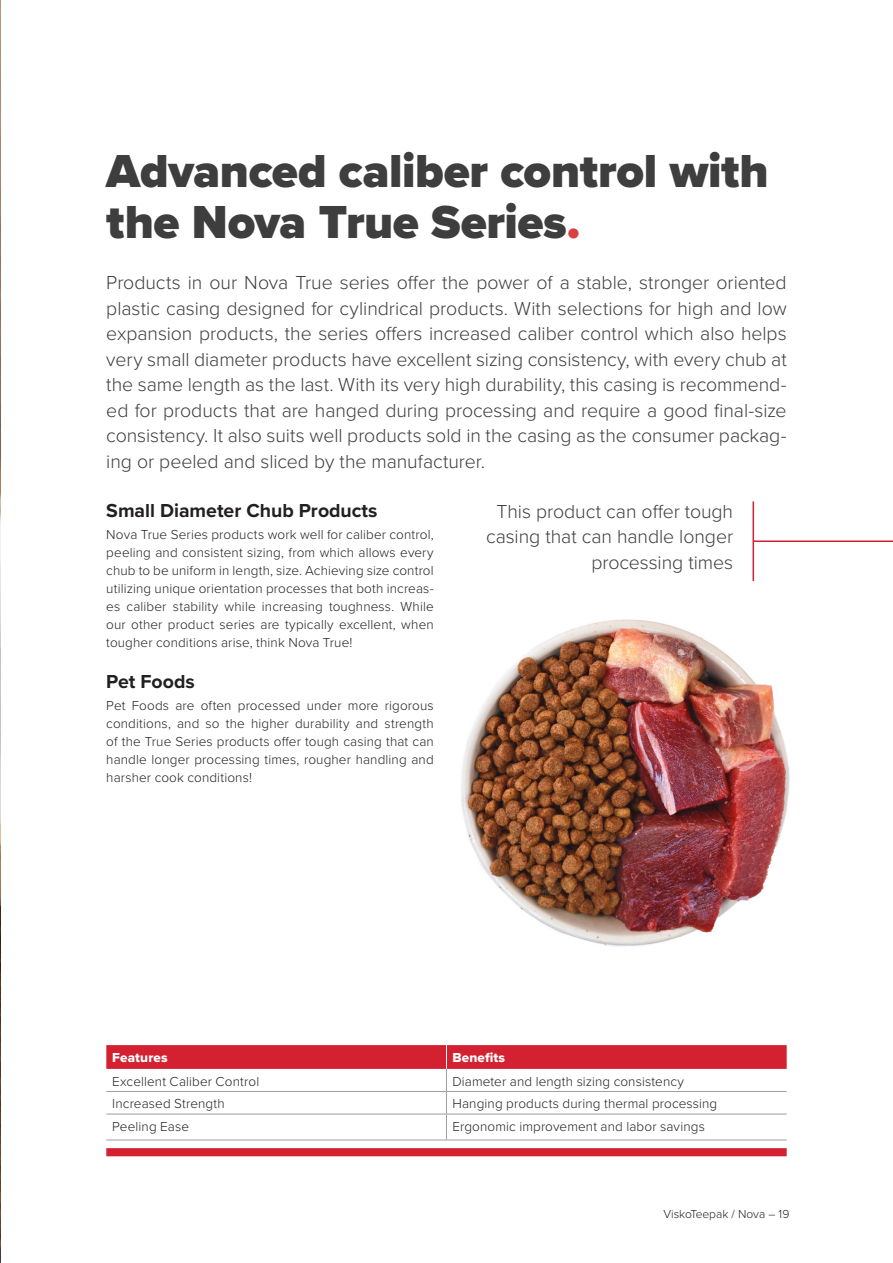
<style>
.page{position:relative;width:893px;height:1263px;background:#fff}
.page>*{position:absolute;margin:0;border:0;box-sizing:border-box;transform-origin:0 0}
.headline{font:900 48px/51px "Proxima Nova";letter-spacing:-.005em;color:#3e3e3f}
.Intro{font:300 19.5px/25.5px "Proxima Nova";letter-spacing:-.005em;color:#3e3e3f;text-align:justify}
.sub_healdine_1{font:700 19.5px "Proxima Nova";color:#231f20}
.bodytext{font:300 13.5px/18px "Proxima Nova";letter-spacing:.01em;color:#231f20;text-align:justify}
.table_bodytext{font:300 13.5px "Proxima Nova";letter-spacing:.01em;color:#231f20}
.bodytext-2{font:13.5px "Proxima Nova Extrabld";letter-spacing:.01em;color:#fff}
.t1{font:300 12px "Proxima Nova";color:#231f20}
.s1{color:#d8413f}
</style>
<div class="page">
<svg style="left:106px;top:1045px;width:681px;height:111px"></svg>
<hr style="left:106px;top:1091px;width:340px;height:1px;background:#9d9fa2">
<hr style="left:446px;top:1091px;width:341px;height:1px;background:#9d9fa2">
<hr style="left:106px;top:1114px;width:340px;height:1px;background:#9d9fa2">
<hr style="left:446px;top:1114px;width:341px;height:1px;background:#9d9fa2">
<svg style="left:446px;top:1045px;width:1px;height:94px"></svg>
<hr style="left:106px;top:1139px;width:340px;height:1px;background:#9d9fa2">
<hr style="left:446px;top:1139px;width:341px;height:1px;background:#9d9fa2">
<hr style="left:754px;top:540px;width:139px;height:2px;background:#d42131">
<hr style="left:752px;top:501px;width:2px;height:80px;background:#d42131">
<img style="left:0;top:0;width:1px;height:1263px">
<img style="left:461px;top:619px;width:329px;height:328px">
<p class="headline" style="left:106px;top:145px;width:664px">Advanced caliber control with the Nova True Series<span class="s1">.</span></p>
<p class="Intro" style="left:106px;top:269px;width:682px">Products in our Nova True series offer the power of a stable, stronger oriented plastic casing designed for cylindrical products. With selections for high and low expansion products, the series offers increased caliber control which also helps very small diameter products have excellent sizing consistency, with every chub at the same length as the last. With its very high durability, this casing is recommend&shy;ed for products that are hanged during processing and require a good final-size consistency. It also suits well products sold in the casing as the consumer packag&shy;ing or peeled and sliced by the manufacturer.</p>
<p class="sub_healdine_1" style="left:106px;top:495px;width:273px">Small Diameter Chub Products</p>
<p class="bodytext" style="left:106px;top:524px;width:329px">Nova True Series products work well for caliber control, peeling and consistent sizing, from which allows every chub to be uniform in length, size. Achieving size control utilizing unique orientation processes that both increas&shy;es caliber stability while increasing toughness. While our other product series are typically excellent, when tougher conditions arise, think Nova True!</p>
<p class="sub_healdine_1" style="left:106px;top:667px;width:90px">Pet Foods</p>
<p class="bodytext" style="left:106px;top:696px;width:329px">Pet Foods are often processed under more rigorous conditions, and so the higher durability and strength of the True Series products offer tough casing that can handle longer processing times, rougher handling and harsher cook conditions!</p>
<p class="Intro" style="left:486px;top:497px;width:249px;text-align:right">This product can offer tough casing that can handle longer processing times</p>
<p class="bodytext-2" style="left:112px;top:1048px;width:57px">Features</p>
<p class="bodytext-2" style="left:452px;top:1048px;width:54px">Benefits</p>
<p class="table_bodytext" style="left:112px;top:1071px;width:148px">Excellent Caliber Control</p>
<p class="table_bodytext" style="left:452px;top:1071px;width:233px">Diameter and length sizing consistency</p>
<p class="table_bodytext" style="left:112px;top:1093px;width:114px">Increased Strength</p>
<p class="table_bodytext" style="left:452px;top:1093px;width:266px">Hanging products during thermal processing</p>
<p class="table_bodytext" style="left:112px;top:1116px;width:78px">Peeling Ease</p>
<p class="table_bodytext" style="left:452px;top:1116px;width:254px">Ergonomic improvement and labor savings</p>
<p class="t1" style="left:663px;top:1205px;width:127px">ViskoTeepak / Nova – 19</p>
</div>
